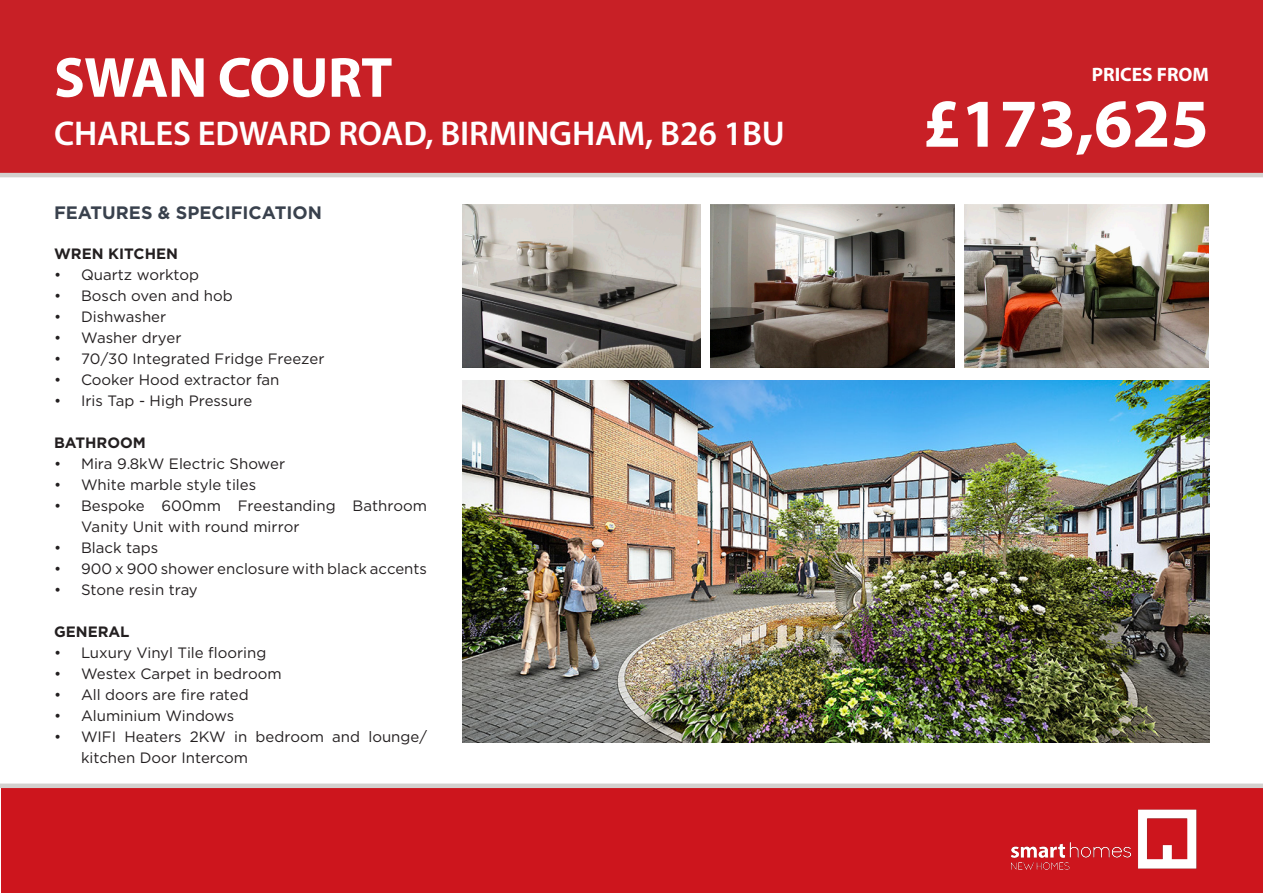
<style>
.page{position:relative;width:1263px;height:893px;background:#fff}
.page>*{position:absolute;margin:0;border:0;box-sizing:border-box;transform-origin:0 0}
.t1{font:700 69px "Myriad Pro";color:#fff}
.t2{font:700 57px "Myriad Pro";letter-spacing:-.01em;color:#fff}
.t3{font:600 34.5px "Myriad Pro";letter-spacing:-.005em;color:#fff}
.t4{font:700 19.5px "Myriad Pro";color:#fff}
.t5{font:700 18px "Gotham";color:#39414d}
.t6{font:15px/21px "Gotham";color:#231f20}
.t7{font:700 15px "Gotham";color:#231f20}
</style>
<div class="page">
<div style="left:0;top:0;width:1263px;height:174px;background:#c82026"></div>
<hr style="left:0;top:173px;width:1263px;height:4px;background:#d3d0ce">
<div style="left:1px;top:787px;width:1262px;height:106px;background:#cd151d"></div>
<div style="left:0;top:783px;width:1263px;height:5px;background:#d3d0ce"></div>
<img style="left:1011px;top:809px;width:186px;height:61px">
<img style="left:463px;top:204px;width:237px;height:163px">
<img style="left:710px;top:204px;width:244px;height:163px">
<img style="left:965px;top:204px;width:244px;height:163px">
<img style="left:463px;top:380px;width:746px;height:362px">
<h2 class="t2" style="left:54px;top:40px;width:340px">SWAN COURT</h2>
<h3 class="t4" style="left:1092px;top:61px;width:119px">PRICES FROM</h3>
<h3 class="t3" style="left:54px;top:112px;width:732px">CHARLES EDWARD ROAD, BIRMINGHAM, B26 1BU</h3>
<h1 class="t1" style="left:923px;top:78px;width:288px">£173,625</h1>
<p class="t5" style="left:54px;top:202px;width:269px">FEATURES &amp; SPECIFICATION</p>
<p class="t7" style="left:54px;top:245px;width:126px">WREN KITCHEN</p>
<p class="t6" style="left:54px;top:264px;width:147px">• Quartz worktop</p>
<p class="t6" style="left:54px;top:285px;width:180px">• Bosch oven and hob</p>
<p class="t6" style="left:54px;top:306px;width:114px">• Dishwasher</p>
<p class="t6" style="left:54px;top:327px;width:129px">• Washer dryer</p>
<p class="t6" style="left:54px;top:348px;width:272px">• 70/30 Integrated Fridge Freezer</p>
<p class="t6" style="left:54px;top:369px;width:227px">• Cooker Hood extractor fan</p>
<p class="t6" style="left:54px;top:390px;width:200px">• Iris Tap - High Pressure</p>
<p class="t7" style="left:54px;top:434px;width:93px">BATHROOM</p>
<p class="t6" style="left:54px;top:453px;width:233px">• Mira 9.8kW Electric Shower</p>
<p class="t6" style="left:54px;top:474px;width:204px">• White marble style tiles</p>
<p class="t6" style="left:81px;top:495px;width:347px;text-indent:-27px">• Bespoke 600mm Freestanding Bathroom<br>Vanity Unit with round mirror</p>
<p class="t6" style="left:54px;top:537px;width:106px">• Black taps</p>
<p class="t6" style="left:54px;top:558px;width:374px">• 900 x 900 shower enclosure with black accents</p>
<p class="t6" style="left:54px;top:579px;width:145px">• Stone resin tray</p>
<p class="t7" style="left:54px;top:623px;width:77px">GENERAL</p>
<p class="t6" style="left:54px;top:642px;width:214px">• Luxury Vinyl Tile flooring</p>
<p class="t6" style="left:54px;top:663px;width:229px">• Westex Carpet in bedroom</p>
<p class="t6" style="left:54px;top:684px;width:196px">• All doors are fire rated</p>
<p class="t6" style="left:54px;top:705px;width:182px">• Aluminium Windows</p>
<p class="t6" style="left:81px;top:726px;width:347px;text-indent:-27px">• WIFI Heaters 2KW in bedroom and lounge/ kitchen Door Intercom</p>
</div>
